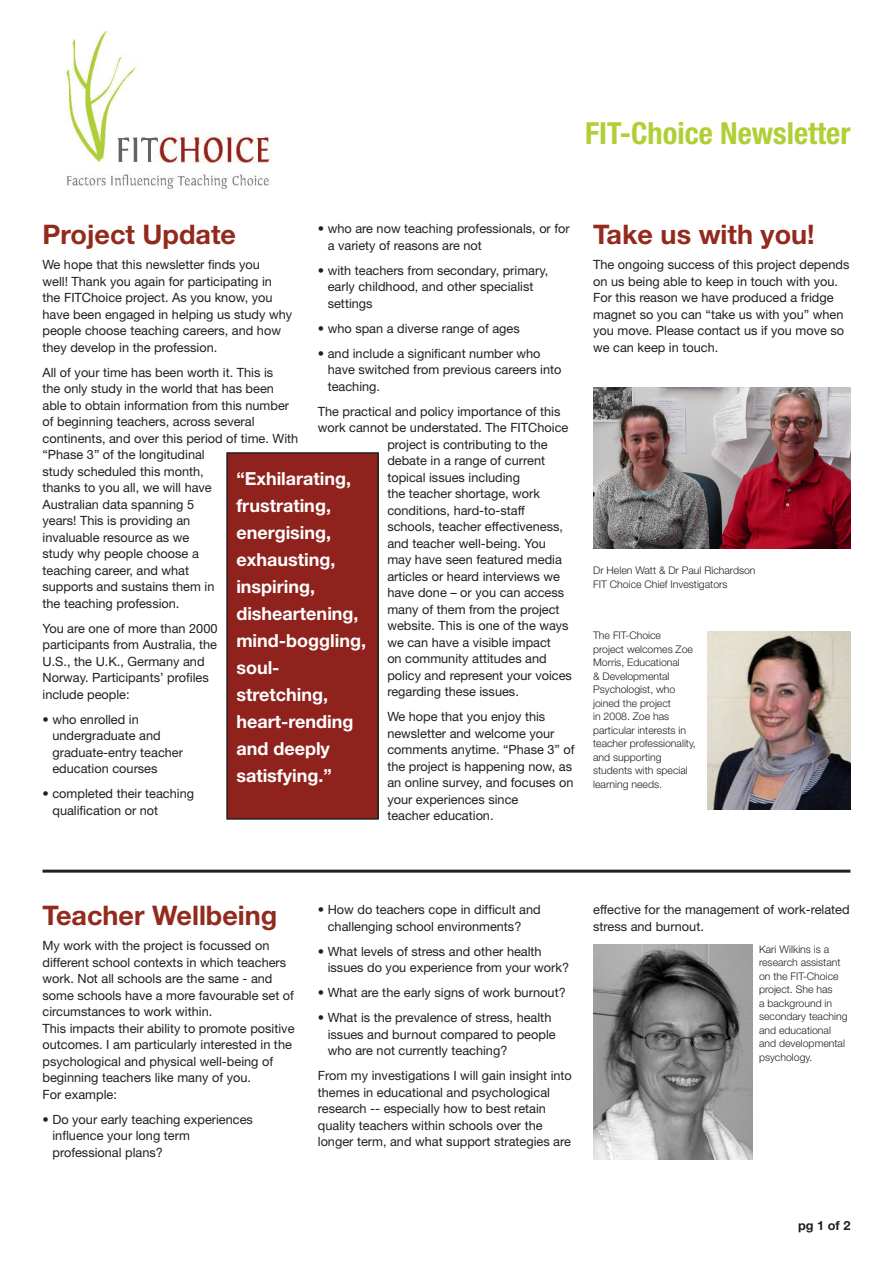
<style>
.page{position:relative;width:893px;height:1263px;background:#fff}
.page>*{position:absolute;margin:0;border:0;box-sizing:border-box;transform-origin:0 0}
.t1{font:700 condensed 30.45px "Helvetica Neue";color:#b1cf35}
.t2{font:700 27px "Helvetica Neue";color:#922a1d}
.t3{font:700 18px/27px "Helvetica Neue";color:#fff}
.t4{font:12.75px/16.5px "Helvetica Neue";color:#231f20}
.t5{font:700 12.75px "Helvetica Neue";color:#231f20}
.t6{font:300 10.5px/13.5px "Helvetica Neue";color:#231f20}
</style>
<div class="page">
<img style="left:66px;top:30px;width:205px;height:159px">
<div style="left:227px;top:453px;width:151px;height:366px;background:#8f221c"></div>
<div style="left:226px;top:452px;width:153px;height:368px;border:2px solid #231f20"></div>
<img style="left:593px;top:944px;width:159px;height:215px">
<img style="left:593px;top:388px;width:257px;height:161px">
<hr style="left:43px;top:870px;width:807px;height:3px;background:#231f20">
<img style="left:708px;top:631px;width:142px;height:179px">
<p class="t1" style="left:585px;top:114px;width:267px">FIT-Choice Newsletter</p>
<p class="t4" style="left:328px;top:220px;width:244px;text-indent:-10px">• who are now teaching professionals, or for a variety of reasons are not</p>
<p class="t4" style="left:328px;top:262px;width:222px;text-indent:-10px">• with teachers from secondary, primary, early childhood, and other specialist settings</p>
<p class="t4" style="left:318px;top:320px;width:203px">• who span a diverse range of ages</p>
<p class="t4" style="left:328px;top:345px;width:235px;text-indent:-10px">• and include a significant number who have switched from previous careers into teaching.</p>
<p class="t4" style="left:318px;top:403px;width:244px">The practical and policy importance of this</p>
<p class="t4" style="left:318px;top:419px;width:252px">work cannot be understated. The FITChoice</p>
<p class="t4" style="left:387px;top:436px;width:162px">project is contributing to the</p>
<p class="t4" style="left:387px;top:452px;width:159px">debate in a range of current</p>
<p class="t4" style="left:387px;top:469px;width:134px">topical issues including</p>
<p class="t4" style="left:387px;top:485px;width:154px">the teacher shortage, work</p>
<p class="t4" style="left:387px;top:502px;width:139px">conditions, hard-to-staff</p>
<p class="t4" style="left:387px;top:518px;width:177px">schools, teacher effectiveness,</p>
<p class="t4" style="left:387px;top:535px;width:160px">and teacher well-being. You</p>
<p class="t4" style="left:387px;top:551px;width:176px">may have seen featured media</p>
<p class="t4" style="left:387px;top:568px;width:174px">articles or heard interviews we</p>
<p class="t4" style="left:387px;top:584px;width:178px">have done – or you can access</p>
<p class="t4" style="left:387px;top:601px;width:174px">many of them from the project</p>
<p class="t4" style="left:387px;top:617px;width:183px">website. This is one of the ways</p>
<p class="t4" style="left:387px;top:634px;width:165px">we can have a visible impact</p>
<p class="t4" style="left:387px;top:650px;width:161px">on community attitudes and</p>
<p class="t4" style="left:387px;top:667px;width:186px">policy and represent your voices</p>
<p class="t4" style="left:387px;top:683px;width:133px">regarding these issues.</p>
<p class="t4" style="left:387px;top:708px;width:189px">We hope that you enjoy this newsletter and welcome your comments anytime. “Phase 3” of the project is happening now, as an online survey, and focuses on your experiences since<br>teacher education.</p>
<p class="t2" style="left:43px;top:218px;width:195px">Project Update</p>
<p class="t4" style="left:43px;top:256px;width:251px">We hope that this newsletter finds you<br>well! Thank you again for participating in the FITChoice project. As you know, you have been engaged in helping us study why people choose teaching careers, and how they develop in the profession.</p>
<p class="t4" style="left:43px;top:364px;width:257px">All of your time has been worth it. This is<br>the only study in the world that has been able to obtain information from this number of beginning teachers, across several continents, and over this period of time. With “Phase 3” of the longitudinal<br>study scheduled this month,<br>thanks to you all, we will have<br>Australian data spanning 5<br>years! This is providing an<br>invaluable resource as we<br>study why people choose a<br>teaching career, and what<br>supports and sustains them in<br>the teaching profession.</p>
<p class="t4" style="left:43px;top:620px;width:177px">You are one of more than 2000 participants from Australia, the<br>U.S., the U.K., Germany and<br>Norway. Participants’ profiles include people:</p>
<p class="t4" style="left:52px;top:711px;width:132px;text-indent:-10px">• who enrolled in undergraduate and graduate-entry teacher education courses</p>
<p class="t4" style="left:52px;top:785px;width:143px;text-indent:-10px">• completed their teaching qualification or not</p>
<p class="t3" style="left:236px;top:464px;width:131px">“Exhilarating, frustrating, energising, exhausting, inspiring, disheartening, mind-boggling, soul&shy;stretching, heart-rending and deeply satisfying.”</p>
<p class="t2" style="left:593px;top:218px;width:223px">Take us with you!</p>
<p class="t4" style="left:593px;top:256px;width:258px">The ongoing success of this project depends on us being able to keep in touch with you.<br>For this reason we have produced a fridge magnet so you can “take us with you” when you move. Please contact us if you move so we can keep in touch.</p>
<p class="t6" style="left:593px;top:563px;width:164px">Dr Helen Watt &amp; Dr Paul Richardson</p>
<p class="t6" style="left:593px;top:577px;width:136px">FIT Choice Chief Investigators</p>
<p class="t6" style="left:593px;top:629px;width:104px">The FIT-Choice<br>project welcomes Zoe<br>Morris, Educational<br>&amp; Developmental<br>Psychologist, who joined the project<br>in 2008. Zoe has particular interests in teacher professionality, and supporting students with special learning needs.</p>
<p class="t2" style="left:43px;top:899px;width:236px">Teacher Wellbeing</p>
<p class="t4" style="left:43px;top:937px;width:253px">My work with the project is focussed on different school contexts in which teachers work. Not all schools are the same - and some schools have a more favourable set of circumstances to work within.<br>This impacts their ability to promote positive outcomes. I am particularly interested in the psychological and physical well-being of beginning teachers like many of you.<br>For example:</p>
<p class="t4" style="left:52px;top:1111px;width:202px;text-indent:-10px">• Do your early teaching experiences influence your long term professional plans?</p>
<p class="t4" style="left:328px;top:901px;width:214px;text-indent:-10px">• How do teachers cope in difficult and challenging school environments?</p>
<p class="t4" style="left:328px;top:943px;width:243px;text-indent:-10px">• What levels of stress and other health issues do you experience from your work?</p>
<p class="t4" style="left:318px;top:984px;width:249px">• What are the early signs of work burnout?</p>
<p class="t4" style="left:328px;top:1009px;width:229px;text-indent:-10px">• What is the prevalence of stress, health issues and burnout compared to people who are not currently teaching?</p>
<p class="t4" style="left:318px;top:1067px;width:256px">From my investigations I will gain insight into themes in educational and psychological research -- especially how to best retain quality teachers within schools over the longer term, and what support strategies are</p>
<p class="t4" style="left:593px;top:901px;width:258px">effective for the management of work-related stress and burnout.</p>
<p class="t6" style="left:759px;top:942px;width:90px">Kari Wilkins is a research assistant on the FIT-Choice project. She has<br>a background in secondary teaching and educational and developmental psychology.</p>
<p class="t5" style="left:798px;top:1218px;width:54px">pg 1 of 2</p>
</div>
